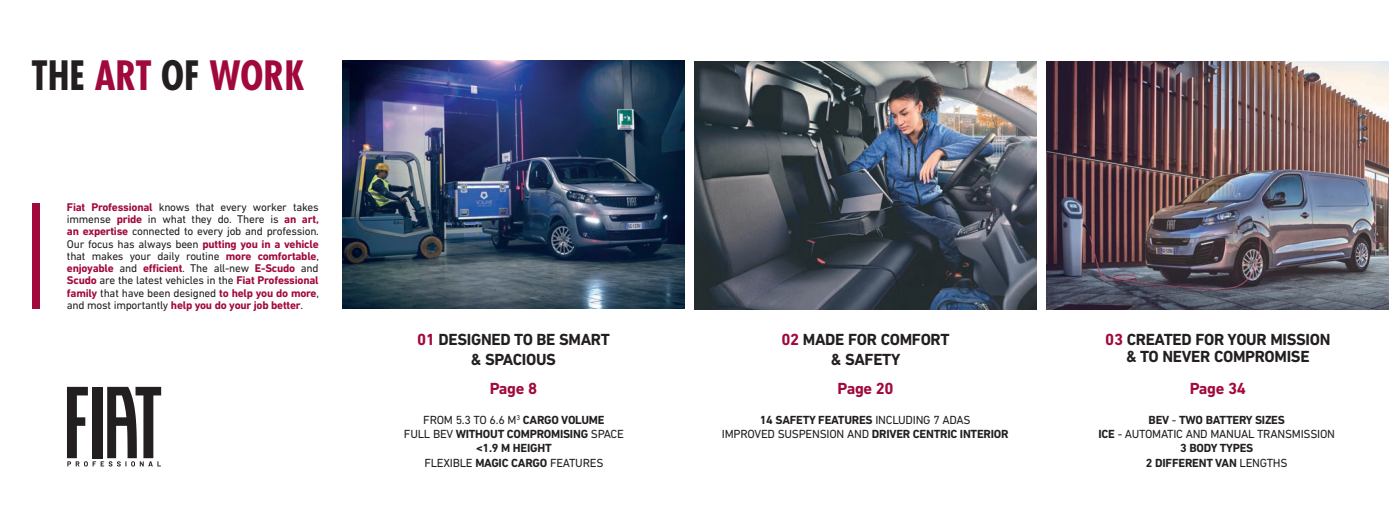
<style>
.page{position:relative;width:1389px;height:521px;background:#fff}
.page>*{position:absolute;margin:0;border:0;box-sizing:border-box;transform-origin:0 0}
.t1{font:700 condensed 39.38px "Futura Std";color:#a1093c}
.t2{font:700 16.36px/19.7px "DIN Next LT Pro";letter-spacing:-.02em;color:#231f20;text-align:center}
.t3{font:700 16.36px "DIN Next LT Pro";letter-spacing:-.02em;color:#a1093c}
.t4{font:700 11.99px/14.2px "DIN Next LT Pro";letter-spacing:-.02em;color:#231f20;text-align:center}
.t5{font:11.38px/12.2px "DIN Next LT Pro";letter-spacing:-.02em;color:#231f20;text-align:justify}
.s1{color:#231f20}
.s2{font-weight:700;color:#a1093c}
.s3{color:#a1093c}
.s4{font-weight:400}
</style>
<div class="page">
<img style="left:1047px;top:61px;width:342px;height:248px">
<img style="left:694px;top:61px;width:343px;height:248px">
<img style="left:342px;top:61px;width:343px;height:248px">
<div style="left:32px;top:203px;width:8px;height:106px;background:#a1093c"></div>
<svg style="left:67px;top:387px;width:94px;height:79px"></svg>
<h1 class="t1" style="left:32px;top:51px;width:275px"><span class="s1">THE</span> ART <span class="s1">OF</span> WORK</h1>
<p class="t5" style="left:67px;top:201px;width:254px"><span class="s2">Fiat Professional</span> knows that every worker takes immense <span class="s2">pride</span> in what they do. There is <span class="s2">an art, an expertise</span> connected to every job and profession.<br>Our focus has always been <span class="s2">putting you in a vehicle </span>that makes your daily routine <span class="s2">more comfortable</span>, <span class="s2">enjoyable</span> and <span class="s2">efficient</span>. The all-new <span class="s2">E-Scudo</span> and <span class="s2">Scudo</span> are the latest vehicles in the <span class="s2">Fiat Professional family</span> that have been designed <span class="s2">to help you do more</span>, and most importantly <span class="s2">help you do your job better</span>.</p>
<h2 class="t2" style="left:417px;top:329px;width:194px"><span class="s3">01</span> DESIGNED TO BE SMART &amp; SPACIOUS</h2>
<h2 class="t2" style="left:781px;top:329px;width:170px"><span class="s3">02</span> MADE FOR COMFORT &amp; SAFETY</h2>
<h2 class="t2" style="left:1105px;top:331px;width:227px;line-height:17.3px"><span class="s3">03</span> CREATED FOR YOUR MISSION &amp; TO NEVER COMPROMISE</h2>
<h2 class="t3" style="left:490px;top:379px;width:49px">Page 8</h2>
<h2 class="t3" style="left:838px;top:379px;width:58px">Page 20</h2>
<h2 class="t3" style="left:1190px;top:379px;width:58px">Page 34</h2>
<p class="t4" style="left:404px;top:413px;width:221px"><span class="s4">FROM 5.3 TO 6.6 M</span><sup>3</sup> CARGO VOLUME<br><span class="s4">FULL BEV</span> WITHOUT COMPROMISING <span class="s4">SPACE </span>&lt;1.9 M HEIGHT<br><span class="s4">FLEXIBLE</span> MAGIC CARGO <span class="s4">FEATURES</span></p>
<p class="t4" style="left:722px;top:413px;width:288px">14 SAFETY FEATURES <span class="s4">INCLUDING 7 ADAS<br>IMPROVED SUSPENSION AND</span> DRIVER CENTRIC INTERIOR</p>
<p class="t4" style="left:1099px;top:413px;width:238px">BEV <span class="s4">-</span> TWO BATTERY SIZES<br>ICE <span class="s4">- AUTOMATIC AND MANUAL TRANSMISSION<br></span>3 BODY TYPES<br>2 DIFFERENT VAN <span class="s4">LENGTHS</span></p>
</div>
